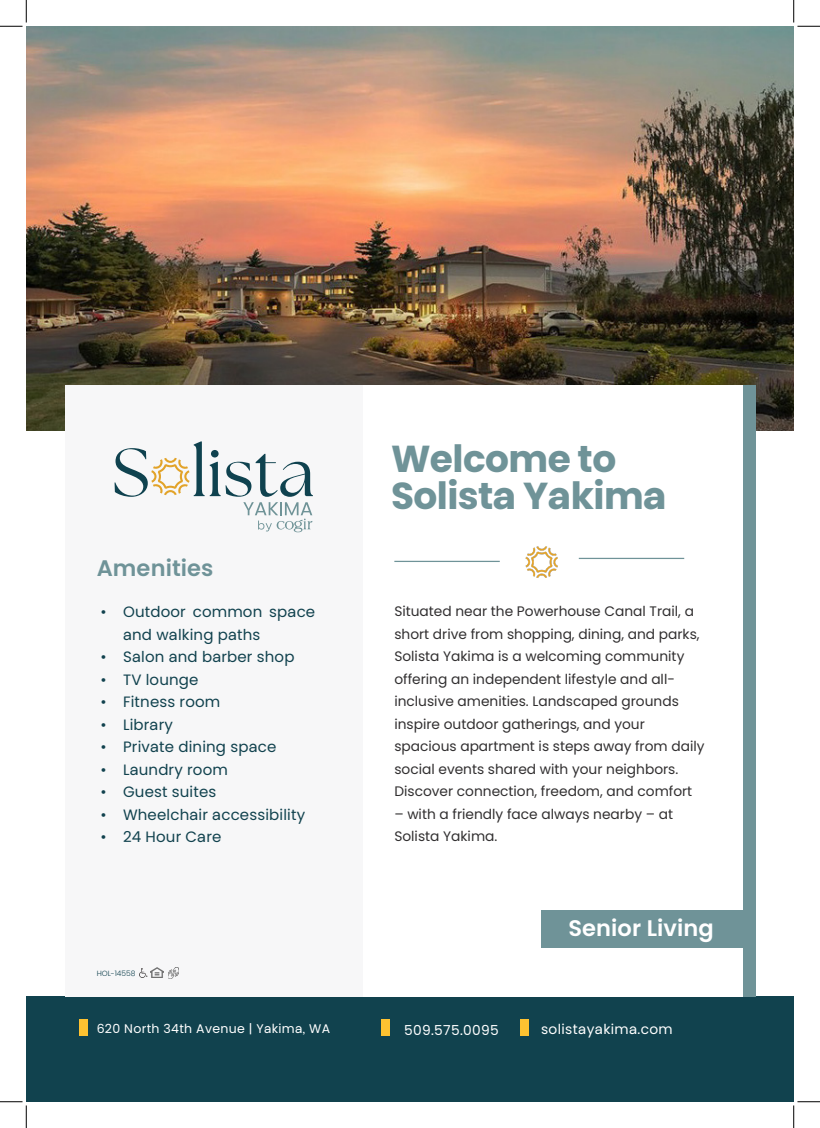
<style>
.page{position:relative;width:820px;height:1128px;background:#fff}
.page>*{position:absolute;margin:0;border:0;box-sizing:border-box;transform-origin:0 0}
.t1{font:700 37.5px/37.5px "Poppins";letter-spacing:-.015em;color:#6f9398}
.t2{font:600 22.5px "Poppins";letter-spacing:.005em;color:#fff}
.t3{font:600 22.5px "Poppins";letter-spacing:.005em;color:#6f9398}
.t4{font:15px/22.5px "Poppins";letter-spacing:.01em;color:#11424e}
.Paragraph{font:13.75px/22.5px "Poppins";color:#312f30}
.t5{font:13.75px "Poppins";letter-spacing:.025em;color:#fff}
.t6{font:12.5px "Poppins";letter-spacing:.025em;color:#fff}
.t7{font:300 7.5px "Poppins";color:#11424e}
</style>
<div class="page">
<div style="left:26px;top:996px;width:767px;height:105px;background:#11424e"></div>
<img style="left:26px;top:26px;width:767px;height:404px">
<div style="left:65px;top:385px;width:298px;height:611px;background:#f7f7f8"></div>
<div style="left:363px;top:385px;width:392px;height:611px;background:#fff"></div>
<div style="left:743px;top:385px;width:12px;height:611px;background:#6f9398"></div>
<div style="left:79px;top:1019px;width:9px;height:16px;background:#fec231"></div>
<div style="left:381px;top:1019px;width:9px;height:16px;background:#fec231"></div>
<div style="left:520px;top:1019px;width:9px;height:16px;background:#fec231"></div>
<svg style="left:114px;top:441px;width:199px;height:91px"></svg>
<img style="left:525px;top:546px;width:33px;height:32px">
<hr style="left:394px;top:560px;width:105px;height:2px;background:#6f9398">
<hr style="left:578px;top:557px;width:105px;height:2px;background:#6f9398">
<svg style="left:139px;top:967px;width:40px;height:11px"></svg>
<div style="left:540px;top:910px;width:203px;height:38px;background:#6f9398"></div>
<svg style="left:0;top:0;width:27px;height:27px"></svg>
<svg style="left:0;top:1101px;width:27px;height:26px"></svg>
<svg style="left:793px;top:0;width:26px;height:27px"></svg>
<svg style="left:793px;top:1101px;width:26px;height:26px"></svg>
<p class="t3" style="left:97px;top:554px;width:118px">Amenities</p>
<p class="t4" style="left:123px;top:601px;width:193px;text-indent:-22px">• Outdoor common space and walking paths</p>
<p class="t4" style="left:100px;top:646px;width:195px">• Salon and barber shop</p>
<p class="t4" style="left:100px;top:668px;width:99px">• TV lounge</p>
<p class="t4" style="left:100px;top:691px;width:121px">• Fitness room</p>
<p class="t4" style="left:100px;top:713px;width:74px">• Library</p>
<p class="t4" style="left:100px;top:736px;width:177px">• Private dining space</p>
<p class="t4" style="left:100px;top:758px;width:129px">• Laundry room</p>
<p class="t4" style="left:100px;top:781px;width:117px">• Guest suites</p>
<p class="t4" style="left:100px;top:803px;width:206px">• Wheelchair accessibility</p>
<p class="t4" style="left:100px;top:826px;width:122px">• 24 Hour Care</p>
<p class="t7" style="left:97px;top:968px;width:40px">HOL-14558</p>
<p class="t1" style="left:391px;top:440px;width:277px">Welcome to<br>Solista Yakima</p>
<p class="Paragraph" style="left:394px;top:600px;width:311px">Situated near the Powerhouse Canal Trail, a short drive from shopping, dining, and parks, Solista Yakima is a welcoming community offering an independent lifestyle and all&shy;inclusive amenities. Landscaped grounds inspire outdoor gatherings, and your spacious apartment is steps away from daily social events shared with your neighbors.<br>Discover connection, freedom, and comfort</p>
<p class="Paragraph" style="left:394px;top:802px;width:280px">– with a friendly face always nearby – at<br>Solista Yakima.</p>
<p class="t2" style="left:568px;top:915px;width:147px">Senior Living</p>
<p class="t6" style="left:97px;top:1020px;width:235px">620 North 34th Avenue | Yakima, WA</p>
<p class="t5" style="left:404px;top:1022px;width:96px">509.575.0095</p>
<p class="t5" style="left:540px;top:1021px;width:133px">solistayakima.com</p>
</div>
